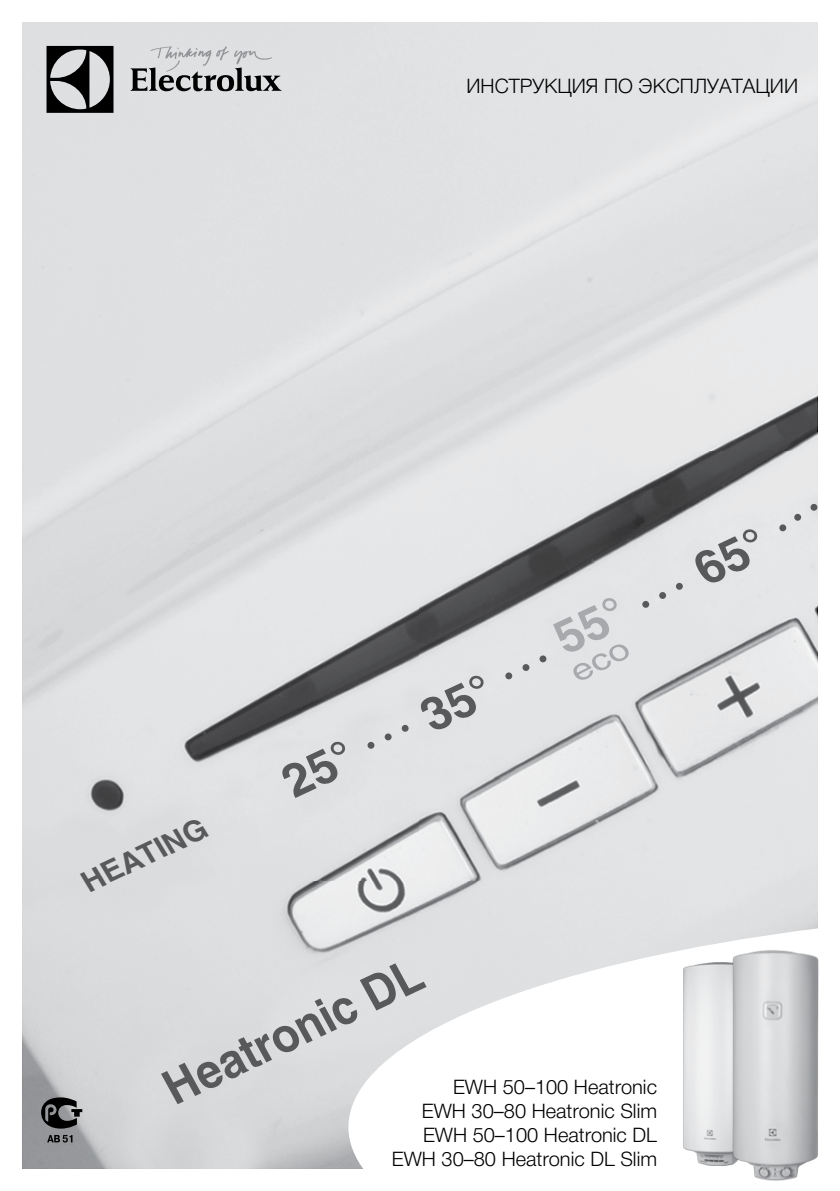
<style>
.page{position:relative;width:840px;height:1191px;background:#fff}
.page>*{position:absolute;margin:0;border:0;box-sizing:border-box;transform-origin:0 0}
.t1{font:700 47.6px "Helios C";color:#58595b;scale:.94 1}
.t2{font:700 29px "Helios C";color:#58595b}
.t3{font:300 20px/24px "Helvetica Neue LTCYR";color:#000;text-align:right}
</style>
<div class="page">
<img style="left:23px;top:23px;width:793px;height:1145px">
<div style="left:367px;top:742px;width:7px;height:6px;background:#58595b;border-radius:50%"></div>
<div style="left:384px;top:733px;width:7px;height:7px;background:#58595b;border-radius:50%"></div>
<div style="left:401px;top:725px;width:7px;height:6px;background:#58595b;border-radius:50%"></div>
<div style="left:505px;top:672px;width:7px;height:7px;background:#58595b;border-radius:50%"></div>
<div style="left:522px;top:664px;width:7px;height:7px;background:#58595b;border-radius:50%"></div>
<div style="left:539px;top:655px;width:7px;height:7px;background:#58595b;border-radius:50%"></div>
<div style="left:642px;top:601px;width:7px;height:7px;background:#58595b;border-radius:50%"></div>
<svg style="left:658px;top:592px;width:7px;height:7px"></svg>
<div style="left:675px;top:583px;width:7px;height:7px;background:#58595b;border-radius:50%"></div>
<svg style="left:778px;top:524px;width:8px;height:7px"></svg>
<svg style="left:793px;top:514px;width:7px;height:7px"></svg>
<svg style="left:809px;top:504px;width:7px;height:7px"></svg>
<svg style="left:348px;top:928px;width:470px;height:241px"></svg>
<img style="left:683px;top:962px;width:24px;height:203px">
<img style="left:707px;top:947px;width:112px;height:234px">
<svg style="left:41px;top:1097px;width:41px;height:31px"></svg>
<svg style="left:47px;top:1135px;width:25px;height:7px"></svg>
<svg style="left:46px;top:46px;width:67px;height:67px;background:#6b6b6c"></svg>
<svg style="left:130px;top:46px;width:151px;height:45px;background:#b0b1b2"></svg>
<div style="left:278px;top:739px;width:69px;height:59px;background:#e0e1e2"></div>
<div style="left:416px;top:673px;width:70px;height:59px;background:#e2e3e4"></div>
<div style="left:549px;top:596px;width:82px;height:86px;background:#e3e4e5"></div>
<div style="left:690px;top:527px;width:69px;height:59px;background:#e4e5e6"></div>
<p class="t3" style="left:466px;top:73px;width:333px">ИНСТРУКЦИЯ ПО ЭКСПЛУАТАЦИИ</p>
<h2 class="t2" style="left:78px;top:868px;width:136px;rotate:-25deg">HEATING</h2>
<h1 class="t1" style="left:156px;top:1064px;width:299px;rotate:-25deg">Heatronic DL</h1>
<p class="t3" style="left:391px;top:1074px;width:266px">EWH 50–100 Heatronic<br>EWH 30–80 Heatronic Slim<br>EWH 50–100 Heatronic DL<br>EWH 30–80 Heatronic DL Slim</p>
</div>
